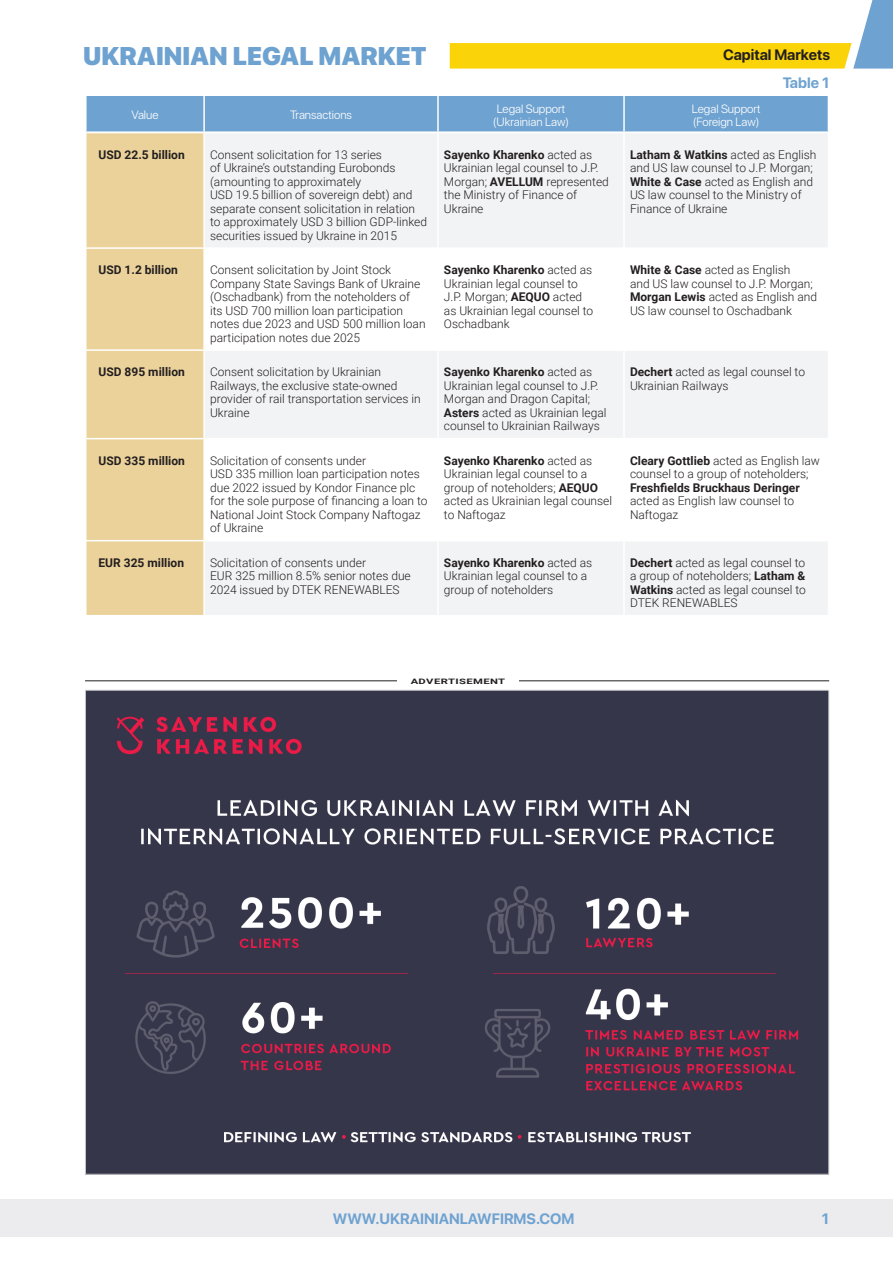
<style>
.page{position:relative;width:893px;height:1263px;background:#fff}
.page>*{position:absolute;margin:0;border:0;box-sizing:border-box;transform-origin:0 0}
.t1{font:900 25.5px "SF Pro Display";color:#6ea2d0}
.podzag2{font:700 15px "SF Pro Display";color:#6ea2d0}
.podzag2-2{font:700 15px "SF Pro Display";color:#231f20}
.t2{font:300 12px/13.5px "Roboto";color:#231f20}
.podzag2-3{font:300 12px "SF Pro Display";color:#fff}
.t3{font:700 12px "Roboto";color:#231f20}
.t4{font:700 7.5px "Roboto";letter-spacing:.035em;color:#231f20;scale:1.5 1}
.s1{font-weight:700}
</style>
<div class="page">
<div style="left:0;top:1199px;width:893px;height:37px;background:#ececee"></div>
<svg style="left:450px;top:0;width:443px;height:69px"></svg>
<div style="left:87px;top:133px;width:116px;height:482px;background:#ebd29b"></div>
<svg style="left:205px;top:134px;width:622px;height:481px;fill:#f2f3f4"></svg>
<hr style="left:437px;top:133px;width:2px;height:114px;background:#fff">
<hr style="left:623px;top:133px;width:2px;height:114px;background:#fff">
<hr style="left:85px;top:247px;width:119px;height:2px;background:#fff">
<hr style="left:204px;top:247px;width:234px;height:2px;background:#fff">
<hr style="left:438px;top:247px;width:186px;height:2px;background:#fff">
<hr style="left:437px;top:249px;width:2px;height:100px;background:#fff">
<hr style="left:624px;top:247px;width:205px;height:2px;background:#fff">
<hr style="left:623px;top:249px;width:2px;height:100px;background:#fff">
<hr style="left:85px;top:349px;width:119px;height:2px;background:#fff">
<hr style="left:204px;top:349px;width:234px;height:2px;background:#fff">
<hr style="left:438px;top:349px;width:186px;height:2px;background:#fff">
<hr style="left:437px;top:351px;width:2px;height:87px;background:#fff">
<hr style="left:624px;top:349px;width:205px;height:2px;background:#fff">
<hr style="left:623px;top:351px;width:2px;height:87px;background:#fff">
<hr style="left:85px;top:438px;width:119px;height:1px;background:#fff">
<hr style="left:204px;top:438px;width:234px;height:1px;background:#fff">
<hr style="left:438px;top:438px;width:186px;height:1px;background:#fff">
<hr style="left:437px;top:439px;width:2px;height:101px;background:#fff">
<hr style="left:624px;top:438px;width:205px;height:1px;background:#fff">
<hr style="left:623px;top:439px;width:2px;height:101px;background:#fff">
<hr style="left:85px;top:540px;width:119px;height:1px;background:#fff">
<hr style="left:204px;top:540px;width:234px;height:1px;background:#fff">
<hr style="left:438px;top:540px;width:186px;height:1px;background:#fff">
<hr style="left:437px;top:541px;width:2px;height:74px;background:#fff">
<hr style="left:624px;top:540px;width:205px;height:1px;background:#fff">
<hr style="left:623px;top:541px;width:2px;height:74px;background:#fff">
<div style="left:87px;top:96px;width:741px;height:35px;background:#6ea2d0"></div>
<hr style="left:203px;top:96px;width:2px;height:35px;background:#fff">
<hr style="left:437px;top:96px;width:2px;height:35px;background:#fff">
<hr style="left:623px;top:96px;width:2px;height:35px;background:#fff">
<img style="left:87px;top:692px;width:740px;height:481px">
<hr style="left:85px;top:680px;width:744px;height:1px;background:#231f20">
<div style="left:397px;top:675px;width:121px;height:11px;background:#fff"></div>
<h1 class="t1" style="left:83px;top:37px;width:345px">UKRAINIAN LEGAL MARKET</h1>
<p class="podzag2-2" style="left:723px;top:44px;width:108px">Capital Markets</p>
<p class="podzag2" style="left:783px;top:72px;width:48px">Table 1</p>
<p class="podzag2-3" style="left:131px;top:107px;width:29px">Value</p>
<p class="podzag2-3" style="left:290px;top:107px;width:64px">Transactions</p>
<p class="podzag2-3" style="left:497px;top:100px;width:70px">Legal Support</p>
<p class="podzag2-3" style="left:493px;top:113px;width:78px">(Ukrainian Law)</p>
<p class="podzag2-3" style="left:692px;top:100px;width:70px">Legal Support</p>
<p class="podzag2-3" style="left:693px;top:113px;width:68px">(Foreign Law)</p>
<p class="t3" style="left:99px;top:146px;width:88px">USD 22.5 billion</p>
<p class="t2" style="left:210px;top:147px;width:219px">Consent solicitation for 13 series<br>of Ukraine’s outstanding Eurobonds (amounting to approximately<br>USD 19.5 billion of sovereign debt) and separate consent solicitation in relation to approximately USD 3 billion GDP-linked securities issued by Ukraine in 2015</p>
<p class="t2" style="left:444px;top:147px;width:166px"><span class="s1">Sayenko Kharenko</span> acted as<br>Ukrainian legal counsel to J.P.<br>Morgan; <span class="s1">AVELLUM</span> represented the Ministry of Finance of<br>Ukraine</p>
<p class="t2" style="left:630px;top:147px;width:188px"><span class="s1">Latham &amp; Watkins</span> acted as English and US law counsel to J.P. Morgan;<br><span class="s1">White &amp; Case</span> acted as English and<br>US law counsel to the Ministry of<br>Finance of Ukraine</p>
<p class="t3" style="left:99px;top:261px;width:81px">USD 1.2 billion</p>
<p class="t2" style="left:210px;top:263px;width:217px">Consent solicitation by Joint Stock Company State Savings Bank of Ukraine (Oschadbank) from the noteholders of its USD 700 million loan participation notes due 2023 and USD 500 million loan participation notes due 2025</p>
<p class="t2" style="left:444px;top:263px;width:151px"><span class="s1">Sayenko Kharenko</span> acted as<br>Ukrainian legal counsel to<br>J.P. Morgan; <span class="s1">AEQUO</span> acted as Ukrainian legal counsel to<br>Oschadbank</p>
<p class="t2" style="left:630px;top:263px;width:189px"><span class="s1">White &amp; Case</span> acted as English<br>and US law counsel to J.P. Morgan;<br><span class="s1">Morgan Lewis</span> acted as English and<br>US law counsel to Oschadbank</p>
<p class="t3" style="left:99px;top:363px;width:88px">USD 895 million</p>
<p class="t2" style="left:210px;top:365px;width:212px">Consent solicitation by Ukrainian<br>Railways, the exclusive state-owned provider of rail transportation services in<br>Ukraine</p>
<p class="t2" style="left:444px;top:365px;width:164px"><span class="s1">Sayenko Kharenko</span> acted as<br>Ukrainian legal counsel to J.P.<br>Morgan and Dragon Capital;<br><span class="s1">Asters</span> acted as Ukrainian legal counsel to Ukrainian Railways</p>
<p class="t2" style="left:630px;top:365px;width:177px"><span class="s1">Dechert</span> acted as legal counsel to<br>Ukrainian Railways</p>
<p class="t3" style="left:99px;top:452px;width:88px">USD 335 million</p>
<p class="t2" style="left:210px;top:453px;width:219px">Solicitation of consents under<br>USD 335 million loan participation notes due 2022 issued by Kondor Finance plc for the sole purpose of financing a loan to National Joint Stock Company Naftogaz of Ukraine</p>
<p class="t2" style="left:444px;top:453px;width:170px"><span class="s1">Sayenko Kharenko</span> acted as<br>Ukrainian legal counsel to a group of noteholders; <span class="s1">AEQUO </span>acted as Ukrainian legal counsel to Naftogaz</p>
<p class="t2" style="left:630px;top:453px;width:191px"><span class="s1">Cleary Gottlieb</span> acted as English law counsel to a group of noteholders;<br><span class="s1">Freshfields Bruckhaus Deringer </span>acted as English law counsel to<br>Naftogaz</p>
<p class="t3" style="left:99px;top:554px;width:87px">EUR 325 million</p>
<p class="t2" style="left:210px;top:555px;width:202px">Solicitation of consents under<br>EUR 325 million 8.5% senior notes due<br>2024 issued by DTEK RENEWABLES</p>
<p class="t2" style="left:444px;top:555px;width:150px"><span class="s1">Sayenko Kharenko</span> acted as<br>Ukrainian legal counsel to a group of noteholders</p>
<p class="t2" style="left:630px;top:555px;width:177px;text-align:justify"><span class="s1">Dechert</span> acted as legal counsel to a group of noteholders; <span class="s1">Latham &amp; Watkins</span> acted as legal counsel to DTEK RENEWABLES</p>
<p class="t4" style="left:411px;top:676px;width:65px">ADVERTISEMENT</p>
<p class="podzag2" style="left:333px;top:1207px;width:243px">WWW.UKRAINIANLAWFIRMS.COM</p>
<p class="podzag2" style="left:822px;top:1207px;width:9px">1</p>
</div>
